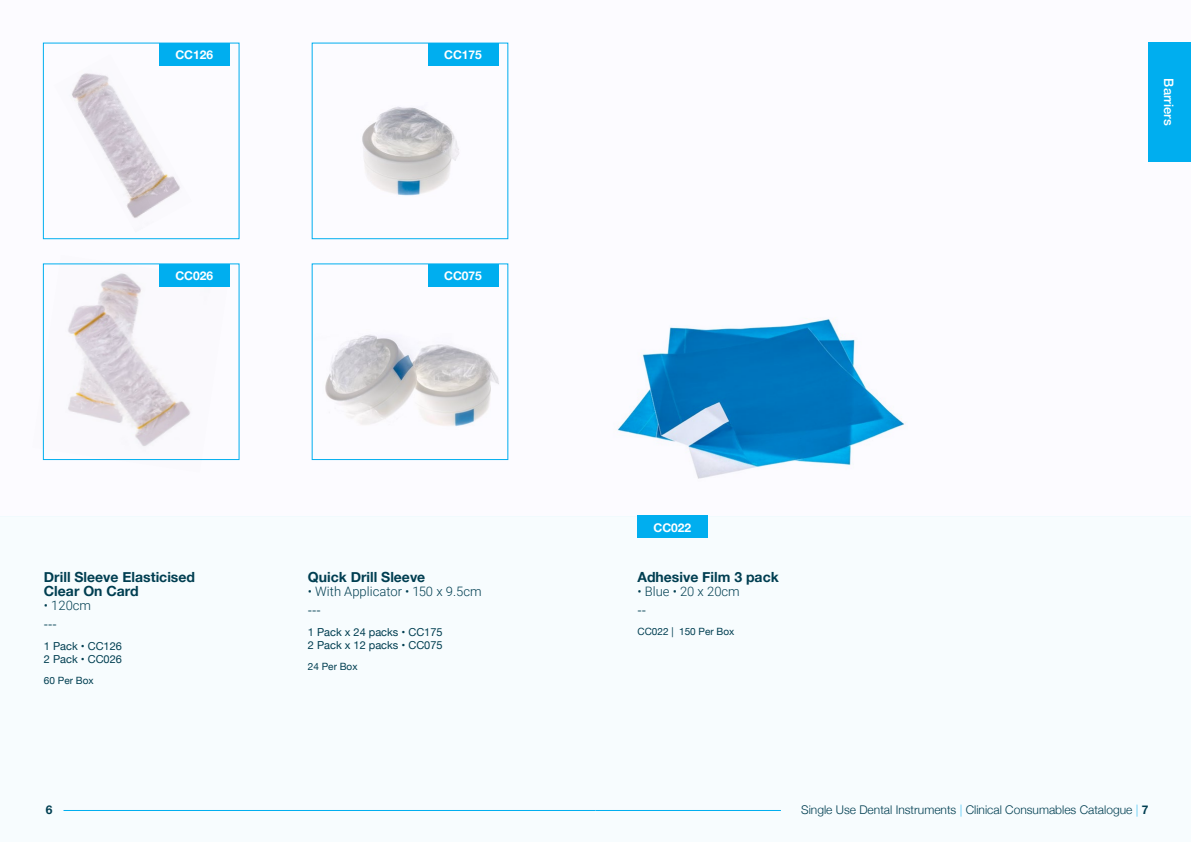
<style>
.page{position:relative;width:1191px;height:842px;background:#fff}
.page>*{position:absolute;margin:0;border:0;box-sizing:border-box;transform-origin:0 0}
.Product_Title{font:700 14px/14px "Helvetica Neue";color:#003e51}
.Product_Title-2{font:300 13px "Roboto";color:#003e51}
.Page_Title_Marker{font:500 13px "Helvetica Neue";color:#fff}
.t1{font:300 12px "Helvetica Neue";color:#003e51}
.SKU_In_a_box{font:700 12px "Helvetica Neue";color:#fff}
.t2{font:700 12px "Helvetica Neue";color:#003e51}
.Details{font:11px/13.2px "Helvetica Neue";color:#003e51}
.Code___Per_box{font:10px "Helvetica Neue";color:#003e51}
.s1{font-weight:100;color:#00aeef}
.s2{font-weight:700}
</style>
<div class="page">
<div style="left:0;top:515px;width:1191px;height:327px;background:#f7fcfe"></div>
<hr style="left:0;top:515px;width:1191px;height:1px;background:#00aeef">
<hr style="left:595px;top:810px;width:186px;height:1px;background:#00aeef">
<hr style="left:63px;top:810px;width:532px;height:1px;background:#00aeef">
<div style="left:0;top:0;width:1191px;height:515px;background:#fcfbff"></div>
<div style="left:1148px;top:43px;width:43px;height:119px;background:#00aeef"></div>
<img style="left:72px;top:73px;width:108px;height:145px">
<img style="left:42px;top:263px;width:186px;height:198px">
<img style="left:362px;top:106px;width:97px;height:90px">
<img style="left:325px;top:321px;width:184px;height:121px">
<img style="left:617px;top:318px;width:288px;height:161px">
<div style="left:637px;top:515px;width:71px;height:23px;background:#00aeef"></div>
<div style="left:159px;top:43px;width:71px;height:23px;background:#00aeef"></div>
<div style="left:427px;top:43px;width:71px;height:23px;background:#00aeef"></div>
<div style="left:159px;top:264px;width:71px;height:22px;background:#00aeef"></div>
<div style="left:427px;top:264px;width:71px;height:22px;background:#00aeef"></div>
<div style="left:43px;top:43px;width:196px;height:196px;border:1px solid #00aeef"></div>
<div style="left:312px;top:43px;width:196px;height:196px;border:1px solid #00aeef"></div>
<div style="left:43px;top:264px;width:196px;height:196px;border:1px solid #00aeef"></div>
<div style="left:312px;top:264px;width:196px;height:196px;border:1px solid #00aeef"></div>
<p class="SKU_In_a_box" style="left:175px;top:45px;width:39px">CC126</p>
<p class="SKU_In_a_box" style="left:444px;top:45px;width:39px">CC175</p>
<p class="SKU_In_a_box" style="left:175px;top:266px;width:39px">CC026</p>
<p class="SKU_In_a_box" style="left:444px;top:266px;width:39px">CC075</p>
<p class="Page_Title_Marker" style="left:1179px;top:78px;width:49px;rotate:90deg">Barriers</p>
<p class="Product_Title" style="left:44px;top:570px;width:153px">Drill Sleeve Elasticised<br>Clear On Card</p>
<p class="Product_Title-2" style="left:44px;top:596px;width:49px">• 120cm</p>
<p class="Details" style="left:44px;top:618px;width:14px">---</p>
<p class="Details" style="left:44px;top:640px;width:80px">1 Pack • CC126<br>2 Pack • CC026</p>
<p class="Code___Per_box" style="left:44px;top:673px;width:51px">60 Per Box</p>
<p class="Product_Title" style="left:308px;top:570px;width:119px">Quick Drill Sleeve</p>
<p class="Product_Title-2" style="left:308px;top:582px;width:175px">• With Applicator • 150 x 9.5cm</p>
<p class="Details" style="left:308px;top:604px;width:14px">---</p>
<p class="Details" style="left:308px;top:626px;width:136px">1 Pack x 24 packs • CC175<br>2 Pack x 12 packs • CC075</p>
<p class="Code___Per_box" style="left:308px;top:659px;width:51px">24 Per Box</p>
<p class="SKU_In_a_box" style="left:653px;top:518px;width:39px">CC022</p>
<p class="Product_Title" style="left:637px;top:570px;width:143px">Adhesive Film 3 pack</p>
<p class="Product_Title-2" style="left:637px;top:582px;width:104px">• Blue • 20 x 20cm</p>
<p class="Details" style="left:637px;top:604px;width:10px">--</p>
<p class="Code___Per_box" style="left:637px;top:624px;width:98px">CC022 | 150 Per Box</p>
<p class="t2" style="left:46px;top:800px;width:8px">6</p>
<p class="t1" style="left:801px;top:800px;width:349px">Single Use Dental Instruments <span class="s1">|</span> Clinical Consumables Catalogue <span class="s1">|</span> <span class="s2">7</span></p>
</div>
